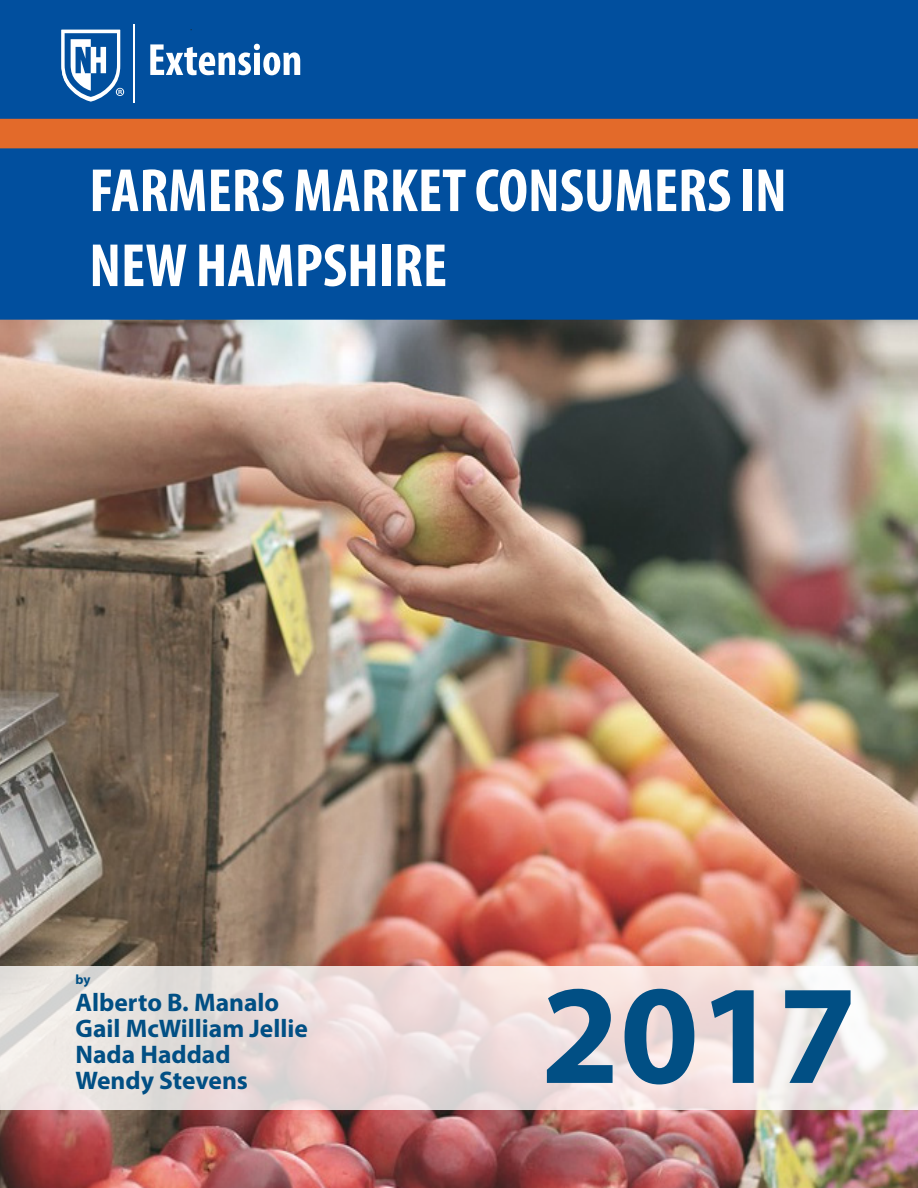
<style>
.page{position:relative;width:918px;height:1188px;background:#fff}
.page>*{position:absolute;margin:0;border:0;box-sizing:border-box;transform-origin:0 0}
.Authors{font:700 142.5px "Myriad Pro";color:#014f84}
.header_1{font:700 condensed 61.5px/75px "Myriad Pro";color:#fff}
.Authors-2{font:700 25.5px "Myriad Pro";color:#014f84}
.Authors-3{font:700 13.5px "Myriad Pro";color:#014f84}
</style>
<div class="page">
<img style="left:0;top:320px;width:918px;height:868px">
<div style="left:0;top:0;width:918px;height:320px;background:#014f9e"></div>
<svg style="left:150px;top:44px;width:150px;height:31px"></svg>
<hr style="left:133px;top:24px;width:2px;height:79px;background:#fff">
<svg style="left:61px;top:30px;width:63px;height:72px"></svg>
<div style="left:0;top:119px;width:918px;height:29px;background:#e36a2a"></div>
<svg style="left:0;top:967px;width:918px;height:143px;background:#ece0df"></svg>
<p class="header_1" style="left:89px;top:152px;width:699px">FARMERS MARKET CONSUMERS IN<br>NEW HAMPSHIRE</p>
<p class="Authors-3" style="left:76px;top:971px;width:17px">by</p>
<p class="Authors-2" style="left:76px;top:985px;width:205px">Alberto B. Manalo</p>
<p class="Authors-2" style="left:76px;top:1012px;width:234px">Gail McWilliam Jellie</p>
<p class="Authors-2" style="left:76px;top:1038px;width:156px">Nada Haddad</p>
<p class="Authors-2" style="left:76px;top:1064px;width:174px">Wendy Stevens</p>
<p class="Authors" style="left:541px;top:942px;width:318px">2017</p>
</div>
